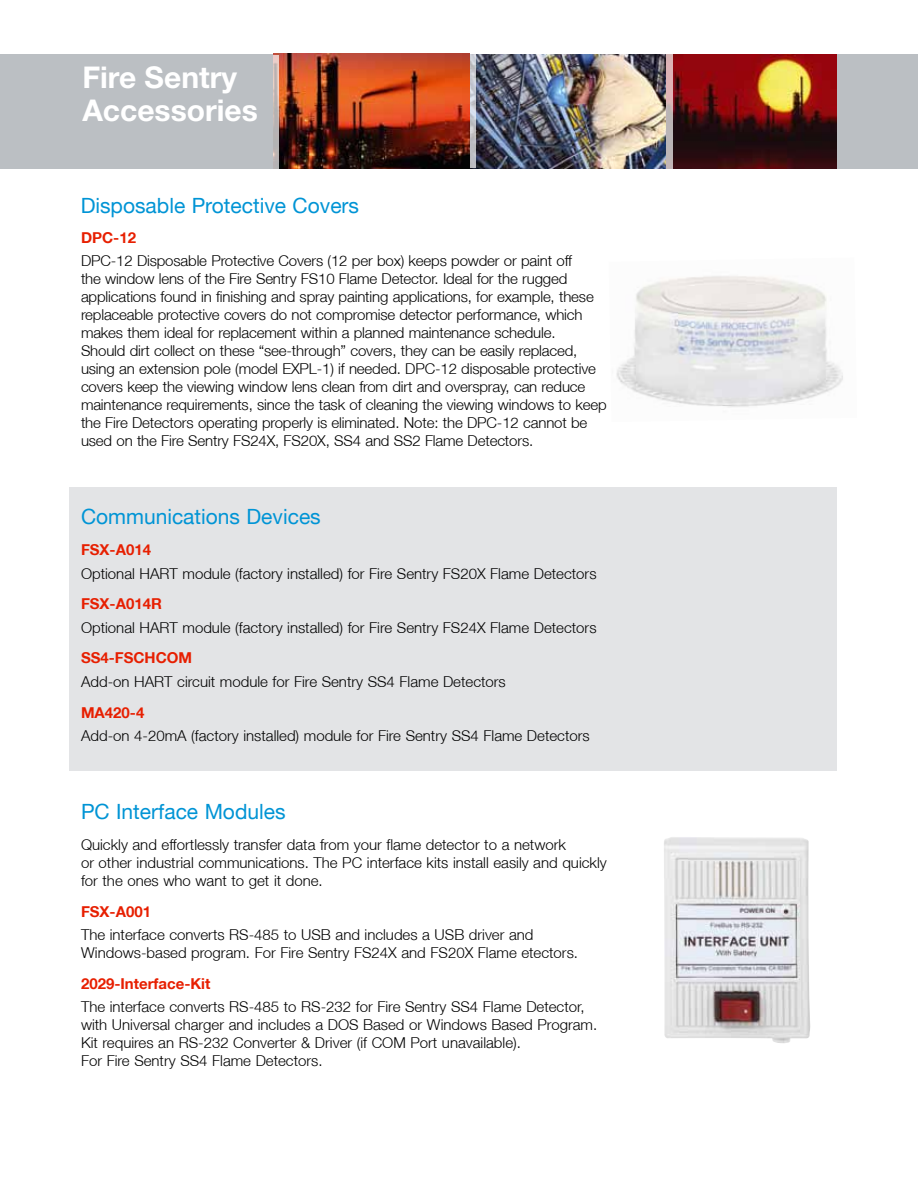
<style>
.page{position:relative;width:918px;height:1188px;background:#fff}
.page>*{position:absolute;margin:0;border:0;box-sizing:border-box;transform-origin:0 0}
.t1{font:700 30px/33px "Helvetica Neue";color:#fff}
.t2{font:21px "Helvetica Neue LT";color:#0094d5}
.t3{font:300 15px/18px "Helvetica Neue LT";letter-spacing:-.01em;color:#000}
.t4{font:700 15px "Helvetica Neue LT";color:#e71f01}
</style>
<div class="page">
<div style="left:0;top:54px;width:918px;height:114px;background:#bbbfc3"></div>
<div style="left:70px;top:487px;width:767px;height:283px;background:#e3e4e6"></div>
<img style="left:274px;top:54px;width:563px;height:114px">
<svg style="left:470px;top:54px;width:5px;height:114px"></svg>
<svg style="left:666px;top:54px;width:7px;height:115px"></svg>
<svg style="left:274px;top:55px;width:5px;height:114px"></svg>
<img style="left:616px;top:276px;width:227px;height:131px">
<img style="left:664px;top:837px;width:146px;height:206px">
<h1 class="t1" style="left:82px;top:61px;width:177px">Fire Sentry<br>Accessories</h1>
<h2 class="t2" style="left:81px;top:193px;width:280px">Disposable Protective Covers</h2>
<p class="t4" style="left:81px;top:228px;width:57px">DPC-12</p>
<p class="t3" style="left:81px;top:252px;width:527px">DPC-12 Disposable Protective Covers (12 per box) keeps powder or paint off<br>the window lens of the Fire Sentry FS10 Flame Detector. Ideal for the rugged applications found in finishing and spray painting applications, for example, these replaceable protective covers do not compromise detector performance, which makes them ideal for replacement within a planned maintenance schedule.<br>Should dirt collect on these “see-through” covers, they can be easily replaced, using an extension pole (model EXPL-1) if needed. DPC-12 disposable protective covers keep the viewing window lens clean from dirt and overspray, can reduce maintenance requirements, since the task of cleaning the viewing windows to keep the Fire Detectors operating properly is eliminated. Note: the DPC-12 cannot be used on the Fire Sentry FS24X, FS20X, SS4 and SS2 Flame Detectors.</p>
<h2 class="t2" style="left:81px;top:504px;width:241px">Communications Devices</h2>
<p class="t4" style="left:81px;top:541px;width:72px">FSX-A014</p>
<p class="t3" style="left:81px;top:564px;width:517px">Optional HART module (factory installed) for Fire Sentry FS20X Flame Detectors</p>
<p class="t4" style="left:81px;top:595px;width:82px">FSX-A014R</p>
<p class="t3" style="left:81px;top:618px;width:517px">Optional HART module (factory installed) for Fire Sentry FS24X Flame Detectors</p>
<p class="t4" style="left:81px;top:649px;width:113px">SS4-FSCHCOM</p>
<p class="t3" style="left:81px;top:672px;width:426px">Add-on HART circuit module for Fire Sentry SS4 Flame Detectors</p>
<p class="t4" style="left:81px;top:703px;width:65px">MA420-4</p>
<p class="t3" style="left:81px;top:726px;width:510px">Add-on 4-20mA (factory installed) module for Fire Sentry SS4 Flame Detectors</p>
<h2 class="t2" style="left:81px;top:799px;width:206px">PC Interface Modules</h2>
<p class="t3" style="left:81px;top:835px;width:527px">Quickly and effortlessly transfer data from your flame detector to a network<br>or other industrial communications. The PC interface kits install easily and quickly for the ones who want to get it done.</p>
<p class="t4" style="left:81px;top:902px;width:72px">FSX-A001</p>
<p class="t3" style="left:81px;top:925px;width:499px">The interface converts RS-485 to USB and includes a USB driver and<br>Windows-based program. For Fire Sentry FS24X and FS20X Flame etectors.</p>
<p class="t4" style="left:81px;top:974px;width:131px">2029-Interface-Kit</p>
<p class="t3" style="left:81px;top:997px;width:518px">The interface converts RS-485 to RS-232 for Fire Sentry SS4 Flame Detector, with Universal charger and includes a DOS Based or Windows Based Program.<br>Kit requires an RS-232 Converter &amp; Driver (if COM Port unavailable).<br>For Fire Sentry SS4 Flame Detectors.</p>
</div>
